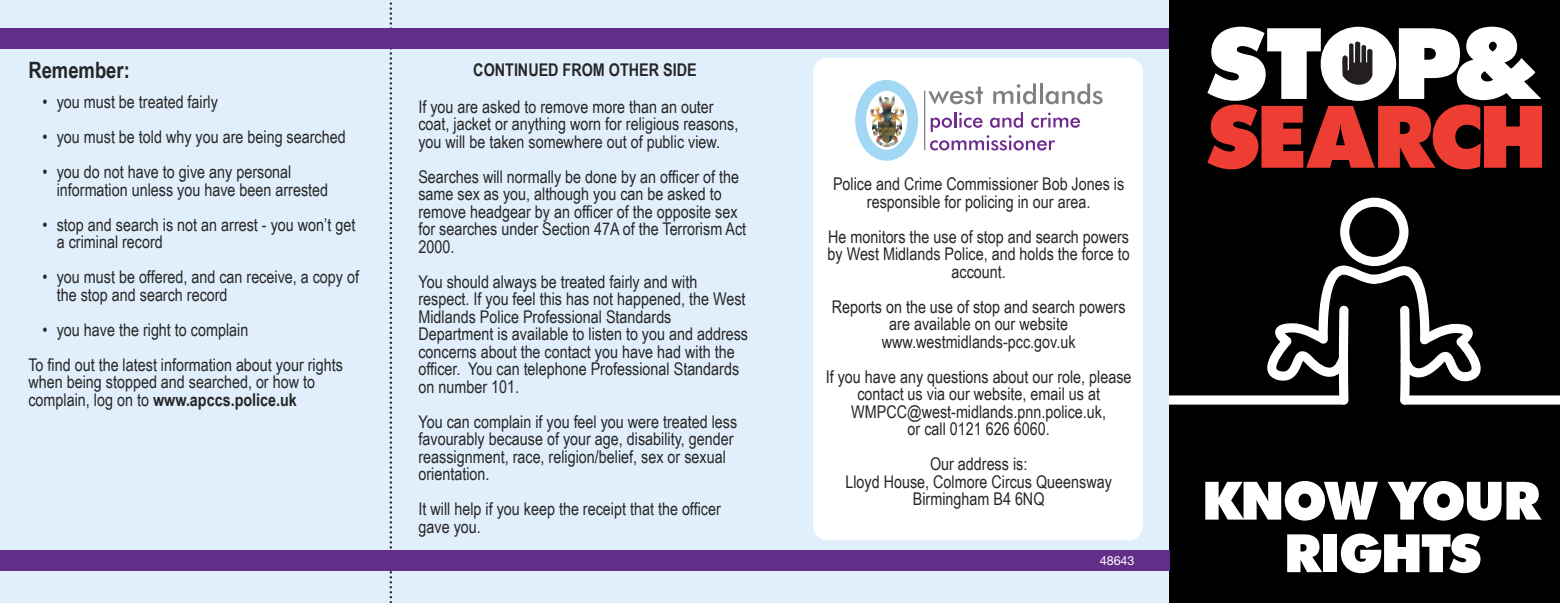
<style>
.page{position:relative;width:1560px;height:603px;background:#fff}
.page>*{position:absolute;margin:0;border:0;box-sizing:border-box;transform-origin:0 0}
.t1{font:700 22.5px "Arial Narrow";color:#272627}
.t2{font:17.5px/17.5px "Arial Narrow";color:#272627}
.t3{font:700 17.5px "Arial Narrow";color:#272627}
.t4{font:12.5px "Helvetica Neue LT";color:#fff}
.s1{font-weight:700}
</style>
<div class="page">
<div style="left:0;top:0;width:1169px;height:602px;background:#e0effb"></div>
<div style="left:1169px;top:0;width:390px;height:602px;background:#000"></div>
<svg style="left:1205px;top:481px;width:172px;height:39px"></svg>
<svg style="left:1387px;top:481px;width:154px;height:39px"></svg>
<svg style="left:1287px;top:534px;width:35px;height:38px"></svg>
<div style="left:1322px;top:534px;width:14px;height:38px;background:#fff"></div>
<svg style="left:1340px;top:533px;width:140px;height:40px"></svg>
<svg style="left:1207px;top:27px;width:334px;height:142px"></svg>
<svg style="left:1169px;top:197px;width:390px;height:207px"></svg>
<div style="left:813px;top:58px;width:329px;height:482px;background:#fff;border-radius:14px"></div>
<svg style="left:389px;top:2px;width:3px;height:600px"></svg>
<svg style="left:860px;top:85px;width:52px;height:70px"></svg>
<div style="left:855px;top:80px;width:63px;height:81px;border:11px solid #a3d8f4;border-radius:50%"></div>
<img style="left:873px;top:97px;width:28px;height:47px">
<svg style="left:928px;top:87px;width:54px;height:17px"></svg>
<svg style="left:993px;top:83px;width:42px;height:21px"></svg>
<hr style="left:1039px;top:83px;width:3px;height:21px;background:#7e8083">
<svg style="left:1045px;top:83px;width:57px;height:21px"></svg>
<svg style="left:930px;top:112px;width:149px;height:38px"></svg>
<hr style="left:923px;top:91px;width:2px;height:59px;background:#7e8083">
<div style="left:0;top:28px;width:1168px;height:21px;background:#612e8a"></div>
<div style="left:0;top:550px;width:1169px;height:21px;background:#612e8a"></div>
<p class="t1" style="left:28px;top:57px;width:103px">Remember:</p>
<p class="t2" style="left:43px;top:93px;width:177px">• you must be treated fairly</p>
<p class="t2" style="left:43px;top:128px;width:304px">• you must be told why you are being searched</p>
<p class="t2" style="left:57px;top:163px;width:273px;text-indent:-14px">• you do not have to give any personal information unless you have been arrested</p>
<p class="t2" style="left:57px;top:215px;width:300px;text-indent:-14px">• stop and search is not an arrest - you won’t get a criminal record</p>
<p class="t2" style="left:57px;top:268px;width:304px;text-indent:-14px">• you must be offered, and can receive, a copy of the stop and search record</p>
<p class="t2" style="left:28px;top:311px;width:316px;line-height:35px;text-indent:14px">• you have the right to complain<br>To find out the latest information about your rights</p>
<p class="t2" style="left:28px;top:373px;width:288px">when being stopped and searched, or how to complain, log on to <span class="s1">www.apccs.police.uk</span></p>
<p class="t3" style="left:473px;top:60px;width:225px">CONTINUED FROM OTHER SIDE</p>
<p class="t2" style="left:418px;top:97px;width:321px">If you are asked to remove more than an outer coat, jacket or anything worn for religious reasons, you will be taken somewhere out of public view.</p>
<p class="t2" style="left:418px;top:167px;width:329px">Searches will normally be done by an officer of the same sex as you, although you can be asked to remove headgear by an officer of the opposite sex for searches under Section 47A of the Terrorism Act 2000.</p>
<p class="t2" style="left:418px;top:272px;width:331px">You should always be treated fairly and with respect. If you feel this has not happened, the West Midlands Police Professional Standards Department is available to listen to you and address concerns about the contact you have had with the officer. You can telephone Professional Standards on number 101.</p>
<p class="t2" style="left:418px;top:412px;width:320px">You can complain if you feel you were treated less favourably because of your age, disability, gender reassignment, race, religion/belief, sex or sexual orientation.</p>
<p class="t2" style="left:418px;top:500px;width:304px">It will help if you keep the receipt that the officer gave you.</p>
<p class="t2" style="left:833px;top:175px;width:293px;text-align:center">Police and Crime Commissioner Bob Jones is responsible for policing in our area.</p>
<p class="t2" style="left:827px;top:227px;width:304px;text-align:center">He monitors the use of stop and search powers by West Midlands Police, and holds the force to account.</p>
<p class="t2" style="left:831px;top:297px;width:295px;text-align:center">Reports on the use of stop and search powers are available on our website www.westmidlands-pcc.gov.uk</p>
<p class="t2" style="left:825px;top:367px;width:307px;text-align:center">If you have any questions about our role, please contact us via our website, email us at WMPCC@west-midlands.pnn.police.uk,<br>or call 0121 626 6060.</p>
<p class="t2" style="left:845px;top:455px;width:268px;text-align:center">Our address is:<br>Lloyd House, Colmore Circus Queensway<br>Birmingham B4 6NQ</p>
<p class="t4" style="left:1099px;top:555px;width:36px">48643</p>
</div>
